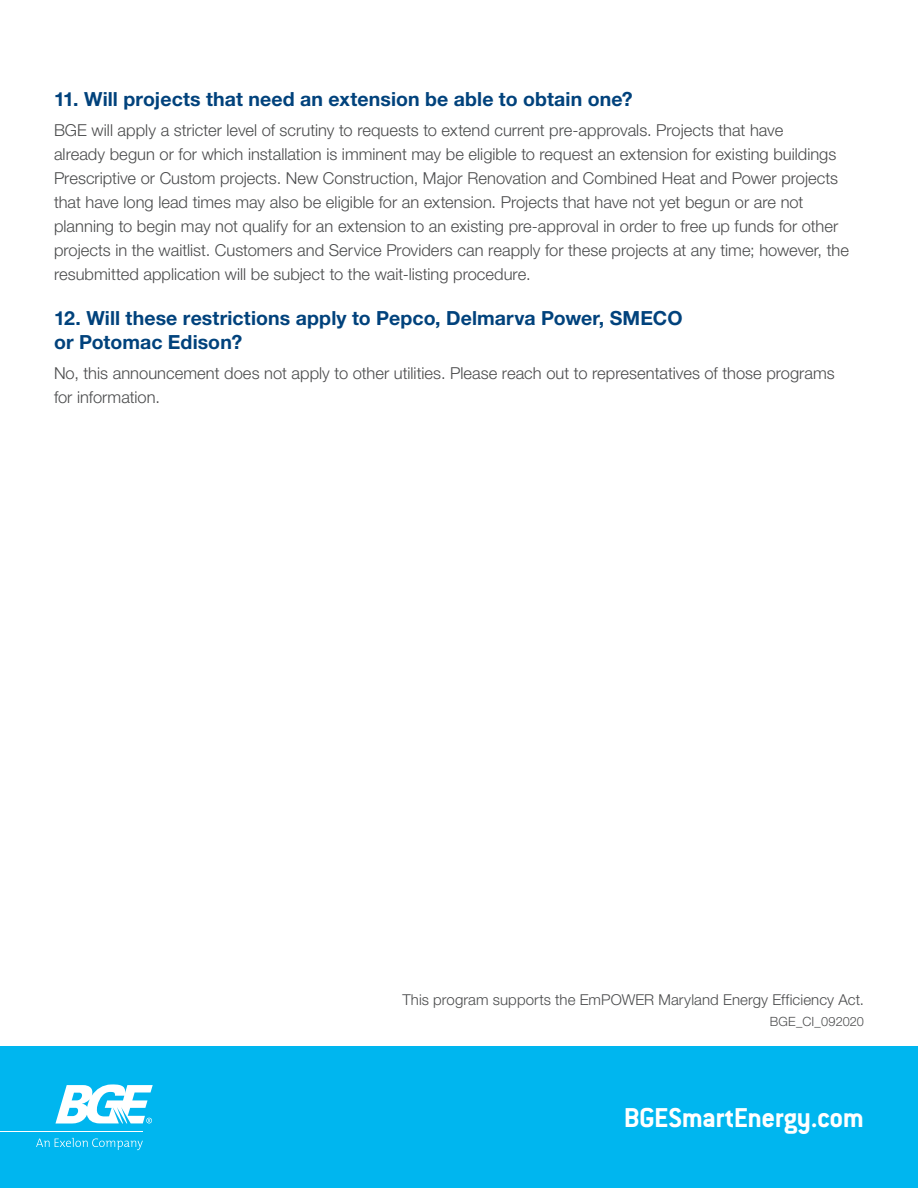
<style>
.page{position:relative;width:918px;height:1188px;background:#fff}
.page>*{position:absolute;margin:0;border:0;box-sizing:border-box;transform-origin:0 0}
.t1{font:700 30px "Conduit ITC Std";letter-spacing:-.02em;color:#fff}
.Green_Subhead{font:700 19.5px/24px "Helvetica Neue LT Pro";letter-spacing:.005em;color:#01427c}
.Body_Copy{font:300 16.5px/24px "Helvetica Neue LT Pro";color:#4b4c4d}
.body{font:300 15px "Helvetica Neue LT Pro";letter-spacing:.005em;color:#4b4c4d}
.body-2{font:300 12.75px "Helvetica Neue LT Pro";letter-spacing:.005em;color:#4b4c4d}
</style>
<div class="page">
<div style="left:0;top:1047px;width:918px;height:141px;background:#00b6ef"></div>
<hr style="left:0;top:1131px;width:143px;height:1px;background:#fff">
<svg style="left:36px;top:1138px;width:107px;height:12px"></svg>
<svg style="left:55px;top:1084px;width:98px;height:40px"></svg>
<p class="Green_Subhead" style="left:54px;top:86px;width:580px">11. Will projects that need an extension be able to obtain one?</p>
<p class="Body_Copy" style="left:54px;top:118px;width:797px">BGE will apply a stricter level of scrutiny to requests to extend current pre-approvals. Projects that have<br>already begun or for which installation is imminent may be eligible to request an extension for existing buildings Prescriptive or Custom projects. New Construction, Major Renovation and Combined Heat and Power projects that have long lead times may also be eligible for an extension. Projects that have not yet begun or are not planning to begin may not qualify for an extension to an existing pre-approval in order to free up funds for other projects in the waitlist. Customers and Service Providers can reapply for these projects at any time; however, the resubmitted application will be subject to the wait-listing procedure.</p>
<p class="Green_Subhead" style="left:54px;top:305px;width:630px">12. Will these restrictions apply to Pepco, Delmarva Power, SMECO or Potomac Edison?</p>
<p class="Body_Copy" style="left:54px;top:361px;width:782px">No, this announcement does not apply to other utilities. Please reach out to representatives of those programs for information.</p>
<p class="body" style="left:402px;top:991px;width:463px">This program supports the EmPOWER Maryland Energy Efficiency Act.</p>
<p class="body-2" style="left:770px;top:1014px;width:96px">BGE_CI_092020</p>
<p class="t1" style="left:624px;top:1099px;width:242px">BGESmartEnergy.com</p>
</div>
